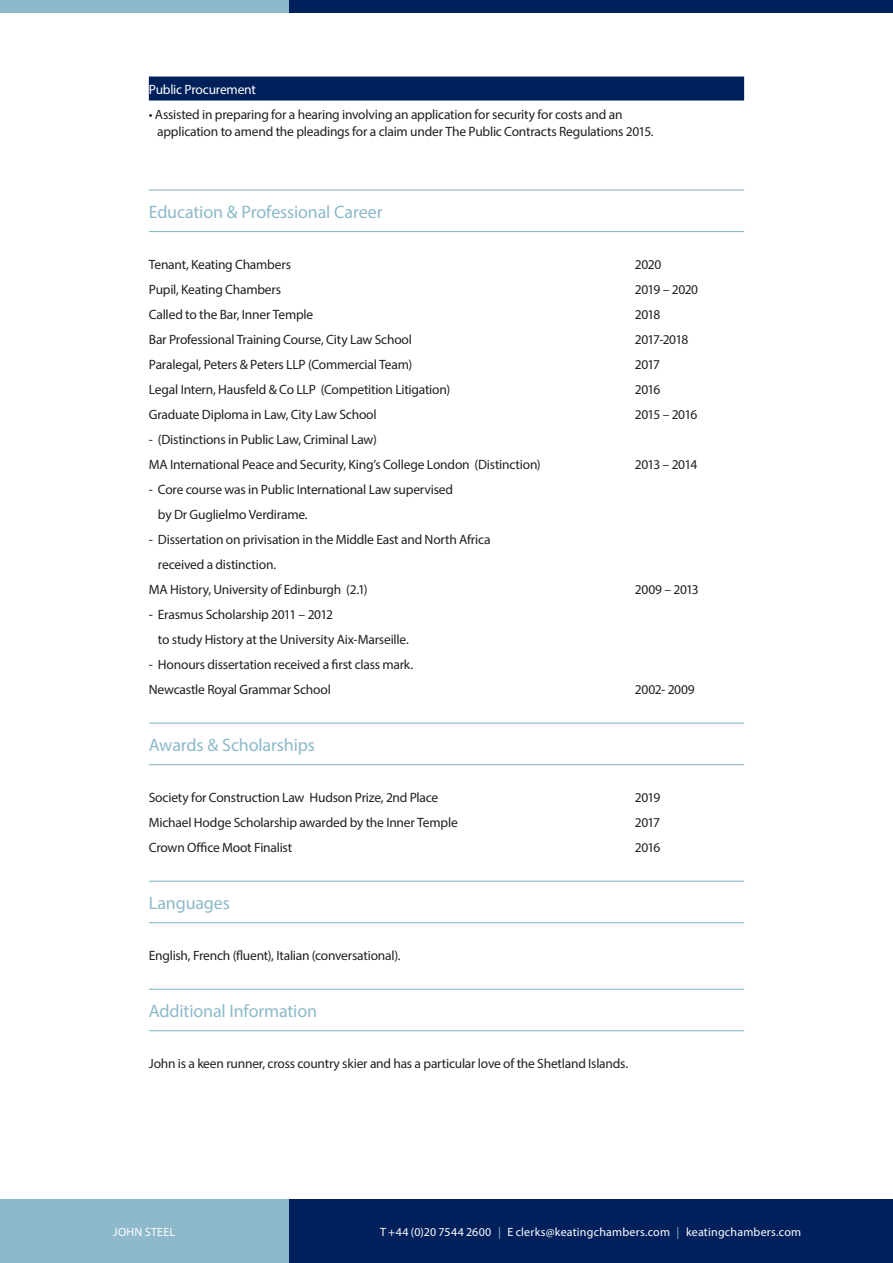
<style>
.page{position:relative;width:893px;height:1263px;background:#fff}
.page>*{position:absolute;margin:0;border:0;box-sizing:border-box;transform-origin:0 0}
.t1{font:18px "Myriad Pro";letter-spacing:-.01em;color:#8db9ca}
.t2{font:13.5px/16.5px "Myriad Pro";letter-spacing:-.02em;color:#231f20}
.t3{font:13.5px "Myriad Pro";letter-spacing:-.06em;color:#231f20}
.t4{font:13.5px "Myriad Pro";letter-spacing:-.02em;color:#fff}
.t5{font:12px "Myriad Pro";letter-spacing:.02em;color:#fff}
.s1{color:#8db9ca}
</style>
<div class="page">
<div style="left:288px;top:1199px;width:605px;height:64px;background:#00205b"></div>
<div style="left:0;top:1199px;width:288px;height:64px;background:#8db9ca"></div>
<div style="left:289px;top:0;width:604px;height:13px;background:#00205b"></div>
<div style="left:0;top:0;width:289px;height:13px;background:#8db9ca"></div>
<div style="left:149px;top:77px;width:595px;height:24px;background:#00205b"></div>
<hr style="left:149px;top:189px;width:595px;height:2px;background:#8db9ca">
<hr style="left:149px;top:231px;width:595px;height:1px;background:#8db9ca">
<hr style="left:149px;top:722px;width:595px;height:2px;background:#8db9ca">
<hr style="left:149px;top:764px;width:595px;height:1px;background:#8db9ca">
<hr style="left:149px;top:881px;width:595px;height:1px;background:#8db9ca">
<hr style="left:149px;top:922px;width:595px;height:1px;background:#8db9ca">
<hr style="left:149px;top:989px;width:595px;height:1px;background:#8db9ca">
<hr style="left:149px;top:1030px;width:595px;height:1px;background:#8db9ca">
<p class="t4" style="left:149px;top:81px;width:109px">Public Procurement</p>
<p class="t2" style="left:157px;top:106px;width:498px;text-indent:-8px">• Assisted in preparing for a hearing involving an application for security for costs and an application to amend the pleadings for a claim under The Public Contracts Regulations 2015.</p>
<p class="t1" style="left:149px;top:201px;width:235px">Education &amp; Professional Career</p>
<p class="t2" style="left:149px;top:256px;width:144px">Tenant, Keating Chambers</p>
<p class="t2" style="left:635px;top:256px;width:28px">2020</p>
<p class="t2" style="left:149px;top:281px;width:134px">Pupil, Keating Chambers</p>
<p class="t2" style="left:635px;top:281px;width:65px">2019 – 2020</p>
<p class="t2" style="left:149px;top:306px;width:166px">Called to the Bar, Inner Temple</p>
<p class="t2" style="left:635px;top:306px;width:27px">2018</p>
<p class="t2" style="left:149px;top:331px;width:265px">Bar Professional Training Course, City Law School</p>
<p class="t3" style="left:635px;top:331px;width:55px">2017-2018</p>
<p class="t2" style="left:149px;top:356px;width:265px">Paralegal, Peters &amp; Peters LLP (Commercial Team)</p>
<p class="t2" style="left:635px;top:356px;width:27px">2017</p>
<p class="t2" style="left:149px;top:381px;width:303px">Legal Intern, Hausfeld &amp; Co LLP (Competition Litigation)</p>
<p class="t2" style="left:635px;top:381px;width:27px">2016</p>
<p class="t2" style="left:149px;top:406px;width:229px">Graduate Diploma in Law, City Law School</p>
<p class="t3" style="left:635px;top:406px;width:64px">2015 – 2016</p>
<p class="t2" style="left:149px;top:431px;width:229px">- (Distinctions in Public Law, Criminal Law)</p>
<p class="t2" style="left:149px;top:456px;width:393px">MA International Peace and Security, King’s College London (Distinction)</p>
<p class="t3" style="left:635px;top:456px;width:64px">2013 – 2014</p>
<p class="t2" style="left:149px;top:481px;width:306px">- Core course was in Public International Law supervised</p>
<p class="t2" style="left:158px;top:506px;width:151px">by Dr Guglielmo Verdirame.</p>
<p class="t2" style="left:149px;top:531px;width:343px">- Dissertation on privisation in the Middle East and North Africa</p>
<p class="t2" style="left:158px;top:556px;width:120px">received a distinction.</p>
<p class="t2" style="left:149px;top:581px;width:220px">MA History, University of Edinburgh (2.1)</p>
<p class="t2" style="left:635px;top:581px;width:66px">2009 – 2013</p>
<p class="t2" style="left:149px;top:606px;width:186px">- Erasmus Scholarship 2011 – 2012</p>
<p class="t2" style="left:158px;top:631px;width:252px">to study History at the University Aix-Marseille.</p>
<p class="t2" style="left:149px;top:656px;width:266px">- Honours dissertation received a first class mark.</p>
<p class="t2" style="left:149px;top:681px;width:184px">Newcastle Royal Grammar School</p>
<p class="t2" style="left:635px;top:681px;width:61px">2002- 2009</p>
<p class="t1" style="left:149px;top:734px;width:167px">Awards &amp; Scholarships</p>
<p class="t2" style="left:149px;top:789px;width:291px">Society for Construction Law Hudson Prize, 2nd Place</p>
<p class="t2" style="left:635px;top:789px;width:27px">2019</p>
<p class="t2" style="left:149px;top:814px;width:310px">Michael Hodge Scholarship awarded by the Inner Temple</p>
<p class="t2" style="left:635px;top:814px;width:27px">2017</p>
<p class="t2" style="left:149px;top:839px;width:145px">Crown Office Moot Finalist</p>
<p class="t2" style="left:635px;top:839px;width:27px">2016</p>
<p class="t1" style="left:149px;top:892px;width:83px">Languages</p>
<p class="t2" style="left:149px;top:947px;width:253px">English, French (fluent), Italian (conversational).</p>
<p class="t1" style="left:149px;top:1000px;width:170px">Additional Information</p>
<p class="t2" style="left:149px;top:1055px;width:481px">John is a keen runner, cross country skier and has a particular love of the Shetland Islands.</p>
<p class="t5" style="left:113px;top:1224px;width:63px">JOHN STEEL</p>
<p class="t5" style="left:380px;top:1224px;width:423px">T +44 (0)20 7544 2600 <span class="s1">|</span> E clerks@keatingchambers.com <span class="s1">|</span> keatingchambers.com</p>
</div>
